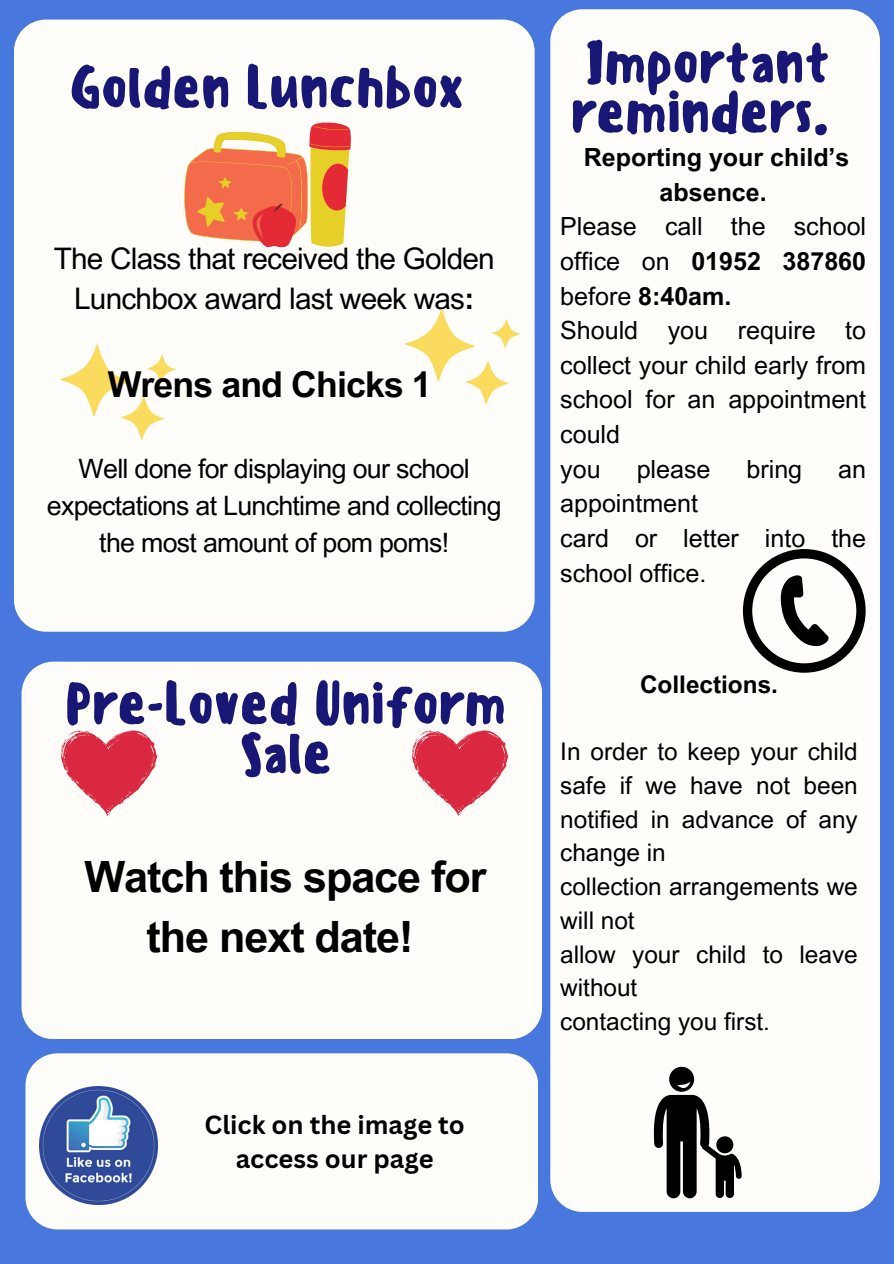
<style>
.page{position:relative;width:894px;height:1264px;background:#fff}
.page>*{position:absolute;margin:0;border:0;box-sizing:border-box;transform-origin:0 0}
.t1{font:500 56.25px/49.5px "Sensei";letter-spacing:-.025em;color:#181775;text-align:center}
.t2{font:700 43.2px/59.7px "Arial MT Pro";letter-spacing:-.025em;color:#000;text-align:center}
.t3{font:700 35.7px "Arial MT Pro";letter-spacing:-.025em;color:#000}
.t4{font:29.7px/40.5px "Arial MT Pro";letter-spacing:-.025em;color:#000;text-align:center}
.t5{font:26.7px/37.2px "Arial MT Pro";letter-spacing:-.025em;color:#000;text-align:center}
.t6{font:700 25.5px/34.8px "Canva Sans";color:#000;text-align:center}
.t7{font:25.05px/34.7px "Arial MT Pro";color:#000;text-align:justify}
.t8{font:700 25.05px/34.7px "Arial MT Pro";color:#000;text-align:center}
.t9{font:24.3px/33.8px "Arial MT Pro";color:#000}
.t10{font:700 24.3px "Arial MT Pro";color:#000}
.s1{font-weight:700}
</style>
<div class="page">
<div style="left:0;top:0;width:893px;height:1263px;background:#4878de"></div>
<div style="left:550px;top:9px;width:329px;height:1202px;background:#fffdfa;border-radius:32px"></div>
<svg style="left:653px;top:1066px;width:88px;height:132px"></svg>
<div style="left:25px;top:1053px;width:513px;height:176px;background:#fffdfa;border-radius:32px"></div>
<img style="left:39px;top:1086px;width:118px;height:118px">
<div style="left:22px;top:661px;width:520px;height:378px;background:#fffdfa;border-radius:32px"></div>
<svg style="left:61px;top:730px;width:96px;height:86px"></svg>
<svg style="left:411px;top:730px;width:97px;height:86px"></svg>
<svg style="left:742px;top:549px;width:123px;height:123px"></svg>
<div style="left:14px;top:20px;width:520px;height:611px;background:#fffdfa;border-radius:32px"></div>
<svg style="left:184px;top:122px;width:167px;height:126px"></svg>
<svg style="left:61px;top:344px;width:114px;height:96px"></svg>
<svg style="left:405px;top:309px;width:114px;height:95px"></svg>
<h5 class="t1" style="left:69px;top:63px;width:397px">Golden Lunchbox</h5>
<h1 class="t4" style="left:54px;top:242px;width:442px">The Class that received the Golden<br>Lunchbox award last week was<span class="s1">:</span></h1>
<p class="t3" style="left:108px;top:371px;width:325px">Wrens and Chicks 1</p>
<p class="t5" style="left:47px;top:453px;width:456px">Well done for displaying our school expectations at Lunchtime and collecting the most amount of pom poms!</p>
<h1 class="t1" style="left:64px;top:679px;width:443px">Pre-Loved Uniform<br>Sale</h1>
<p class="t2" style="left:84px;top:852px;width:403px">Watch this space for the next date!</p>
<p class="t6" style="left:204px;top:1106px;width:262px">Click on the image to access our page</p>
<h2 class="t1" style="left:570px;top:38px;width:262px;text-align:left">Important reminders.</h2>
<p class="t8" style="left:583px;top:143px;width:267px">Reporting your child’s absence.</p>
<p class="t7" style="left:560px;top:212px;width:307px">Please call the school office on <span class="s1">01952 387860 </span>before <span class="s1">8:40am.</span></p>
<p class="t7" style="left:560px;top:316px;width:307px">Should you require to collect your child early from school for an appointment could</p>
<h4 class="t7" style="left:560px;top:454px;width:42px">you</h4>
<h4 class="t7" style="left:636px;top:454px;width:75px">please</h4>
<h4 class="t7" style="left:746px;top:454px;width:57px">bring</h4>
<h4 class="t7" style="left:838px;top:454px;width:29px">an</h4>
<h4 class="t7" style="left:560px;top:489px;width:139px">appointment</h4>
<h3 class="t7" style="left:560px;top:524px;width:307px">card or letter into the school office.</h3>
<p class="t10" style="left:639px;top:675px;width:139px">Collections.</p>
<h5 class="t9" style="left:560px;top:737px;width:299px;text-align:justify">In order to keep your child safe if we have not been notified in advance of any change in</h5>
<h1 class="t9" style="left:560px;top:872px;width:299px">collection arrangements we will not</h1>
<p class="t9" style="left:560px;top:940px;width:299px">allow your child to leave without</p>
<p class="t9" style="left:560px;top:1007px;width:211px">contacting you first.</p>
</div>
